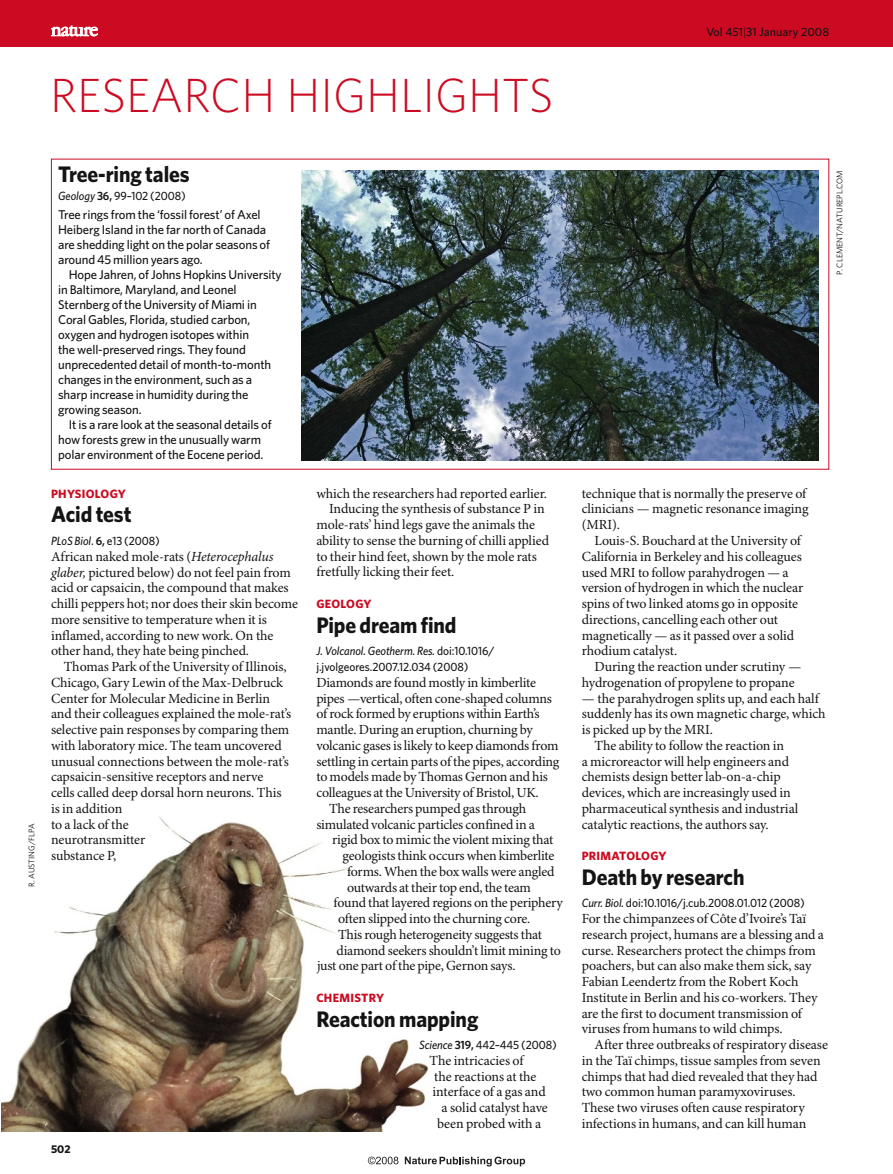
<style>
.page{position:relative;width:893px;height:1174px;background:#fff}
.page>*{position:absolute;margin:0;border:0;box-sizing:border-box;transform-origin:0 0}
.t1{font:300 48px "Whitney";color:#cc0a21}
.t2{font:700 22.5px "Whitney";letter-spacing:-.005em;color:#141414;scale:.95 1}
.t3{font:13.95px/15.8px "Minion Pro";letter-spacing:-.01em;color:#141414}
.t4{font:500 12.75px/15px "Whitney";letter-spacing:-.01em;color:#141414}
.t5{font:500 12px/15.8px "Whitney";letter-spacing:-.005em;color:#141414;scale:.95 1}
.t6{font:700 12px "Whitney";letter-spacing:.025em;color:#cc0a21}
.t7{font:500 12px "Whitney";letter-spacing:-.005em;color:#141414}
.t8{font:700 11.25px "Whitney";color:#141414}
.t9{font:8.25px "Whitney";color:#141414}
.s1{font-weight:300}
.s2{font-style:italic}
.s3{font-weight:600}
</style>
<div class="page">
<img style="left:2px;top:816px;width:427px;height:315px">
<img style="left:301px;top:170px;width:518px;height:290px">
<div style="left:0;top:0;width:893px;height:47px;background:#cc0a21"></div>
<svg style="left:51px;top:26px;width:47px;height:10px"></svg>
<svg style="left:405px;top:1156px;width:120px;height:10px"></svg>
<svg style="left:368px;top:1156px;width:30px;height:8px"></svg>
<h1 class="t1" style="left:50px;top:78px;width:505px">RESEARCH HIGHLIGHTS</h1>
<p class="t7" style="left:706px;top:27px;width:124px">Vol 451<span class="s1">|</span>31 January 2008</p>
<p class="t9" style="left:29px;top:887px;width:65px;rotate:-90deg">R. AUSTING/FLPA</p>
<h2 class="t2" style="left:58px;top:165px;width:140px">Tree-ring tales</h2>
<p class="t5" style="left:58px;top:189px;width:136px"><span class="s2">Geology</span> <span class="s3">36,</span> 99–102 (2008)</p>
<p class="t4" style="left:58px;top:208px;width:214px">Tree rings from the ‘fossil forest’ of Axel Heiberg Island in the far north of Canada are shedding light on the polar seasons of around 45 million years ago.</p>
<p class="t4" style="left:58px;top:268px;width:225px;text-indent:11px">Hope Jahren, of Johns Hopkins University in Baltimore, Maryland, and Leonel Sternberg of the University of Miami in Coral Gables, Florida, studied carbon, oxygen and hydrogen isotopes within<br>the well-preserved rings. They found unprecedented detail of month-to-month changes in the environment, such as a sharp increase in humidity during the growing season.</p>
<p class="t4" style="left:58px;top:418px;width:215px;text-indent:11px">It is a rare look at the seasonal details of how forests grew in the unusually warm polar environment of the Eocene period.</p>
<p class="t6" style="left:51px;top:489px;width:76px">PHYSIOLOGY</p>
<h2 class="t2" style="left:51px;top:506px;width:86px">Acid test</h2>
<p class="t5" style="left:51px;top:534px;width:116px"><span class="s2">PLoS Biol</span>. <span class="s3">6,</span> e13 (2008)</p>
<p class="t3" style="left:51px;top:549px;width:248px">African naked mole-rats (<span class="s2">Heterocephalus glaber,</span> pictured below) do not feel pain from acid or capsaicin, the compound that makes chilli peppers hot; nor does their skin become more sensitive to temperature when it is inflamed, according to new work. On the other hand, they hate being pinched.</p>
<p class="t3" style="left:51px;top:660px;width:242px;text-indent:13px">Thomas Park of the University of Illinois, Chicago, Gary Lewin of the Max-Delbruck Center for Molecular Medicine in Berlin and their colleagues explained the mole-rat’s selective pain responses by comparing them with laboratory mice. The team uncovered unusual connections between the mole-rat’s capsaicin-sensitive receptors and nerve<br>cells called deep dorsal horn neurons. This is in addition<br>to a lack of the<br>neurotransmitter<br>substance P,</p>
<p class="t8" style="left:51px;top:1144px;width:21px">502</p>
<p class="t9" style="left:836px;top:275px;width:106px;rotate:-90deg">P. CLEMENT/NATUREPL.COM</p>
<p class="t3" style="left:316px;top:486px;width:232px">which the researchers had reported earlier.</p>
<p class="t3" style="left:329px;top:502px;width:217px">Inducing the synthesis of substance P in</p>
<p class="t3" style="left:316px;top:518px;width:220px">mole-rats’ hind legs gave the animals the</p>
<p class="t3" style="left:316px;top:534px;width:234px">ability to sense the burning of chilli applied</p>
<p class="t3" style="left:316px;top:549px;width:222px">to their hind feet, shown by the mole rats</p>
<p class="t3" style="left:316px;top:565px;width:140px">fretfully licking their feet.</p>
<p class="t6" style="left:316px;top:599px;width:57px">GEOLOGY</p>
<h2 class="t2" style="left:316px;top:616px;width:149px">Pipe dream find</h2>
<p class="t5" style="left:316px;top:644px;width:189px"><span class="s2">J. Volcanol. Geotherm. Res.</span> doi:10.1016/ j.jvolgeores.2007.12.034 (2008)</p>
<p class="t3" style="left:316px;top:675px;width:221px">Diamonds are found mostly in kimberlite</p>
<p class="t3" style="left:316px;top:691px;width:237px">pipes —vertical, often cone-shaped columns</p>
<p class="t3" style="left:316px;top:707px;width:225px">of rock formed by eruptions within Earth’s</p>
<p class="t3" style="left:316px;top:723px;width:218px">mantle. During an eruption, churning by</p>
<p class="t3" style="left:316px;top:738px;width:244px">volcanic gases is likely to keep diamonds from</p>
<p class="t3" style="left:316px;top:754px;width:245px">settling in certain parts of the pipes, according</p>
<p class="t3" style="left:316px;top:770px;width:233px">to models made by Thomas Gernon and his</p>
<p class="t3" style="left:316px;top:786px;width:224px">colleagues at the University of Bristol, UK.</p>
<p class="t3" style="left:329px;top:801px;width:199px">The researchers pumped gas through</p>
<p class="t3" style="left:316px;top:817px;width:220px">simulated volcanic particles confined in a</p>
<p class="t3" style="left:332px;top:833px;width:223px">rigid box to mimic the violent mixing that</p>
<p class="t3" style="left:343px;top:849px;width:213px">geologists think occurs when kimberlite</p>
<p class="t3" style="left:347px;top:864px;width:209px">forms. When the box walls were angled</p>
<p class="t3" style="left:347px;top:880px;width:185px">outwards at their top end, the team</p>
<p class="t3" style="left:334px;top:896px;width:231px">found that layered regions on the periphery</p>
<p class="t3" style="left:338px;top:912px;width:194px">often slipped into the churning core.</p>
<p class="t3" style="left:338px;top:927px;width:205px">This rough heterogeneity suggests that</p>
<p class="t3" style="left:337px;top:943px;width:226px">diamond seekers shouldn’t limit mining to</p>
<p class="t3" style="left:317px;top:959px;width:200px">just one part of the pipe, Gernon says.</p>
<p class="t6" style="left:316px;top:993px;width:69px">CHEMISTRY</p>
<h2 class="t2" style="left:316px;top:1010px;width:172px">Reaction mapping</h2>
<p class="t5" style="left:419px;top:1038px;width:146px"><span class="s2">Science</span> <span class="s3">319,</span> 442–445 (2008)</p>
<p class="t3" style="left:430px;top:1053px;width:95px">The intricacies of</p>
<p class="t3" style="left:434px;top:1069px;width:104px">the reactions at the</p>
<p class="t3" style="left:433px;top:1085px;width:115px">interface of a gas and</p>
<p class="t3" style="left:442px;top:1101px;width:108px">a solid catalyst have</p>
<p class="t3" style="left:437px;top:1116px;width:106px">been probed with a</p>
<p class="t3" style="left:582px;top:486px;width:228px">technique that is normally the preserve of clinicians — magnetic resonance imaging (MRI).</p>
<p class="t3" style="left:582px;top:534px;width:223px;text-indent:13px">Louis-S. Bouchard at the University of California in Berkeley and his colleagues used MRI to follow parahydrogen — a version of hydrogen in which the nuclear spins of two linked atoms go in opposite directions, cancelling each other out magnetically — as it passed over a solid rhodium catalyst.</p>
<p class="t3" style="left:582px;top:660px;width:221px;text-indent:13px">During the reaction under scrutiny — hydrogenation of propylene to propane</p>
<p class="t3" style="left:582px;top:691px;width:239px">— the parahydrogen splits up, and each half</p>
<p class="t3" style="left:582px;top:707px;width:245px">suddenly has its own magnetic charge, which</p>
<p class="t3" style="left:582px;top:723px;width:133px">is picked up by the MRI.</p>
<p class="t3" style="left:594px;top:738px;width:191px">The ability to follow the reaction in</p>
<p class="t3" style="left:582px;top:754px;width:209px">a microreactor will help engineers and</p>
<p class="t3" style="left:582px;top:770px;width:201px">chemists design better lab-on-a-chip</p>
<p class="t3" style="left:582px;top:786px;width:211px">devices, which are increasingly used in</p>
<p class="t3" style="left:582px;top:801px;width:218px">pharmaceutical synthesis and industrial</p>
<p class="t3" style="left:582px;top:817px;width:188px">catalytic reactions, the authors say.</p>
<p class="t6" style="left:582px;top:851px;width:86px">PRIMATOLOGY</p>
<h2 class="t2" style="left:582px;top:868px;width:173px">Death by research</h2>
<p class="t5" style="left:582px;top:896px;width:236px"><span class="s2">Curr. Biol.</span> doi:10.1016/j.cub.2008.01.012 (2008)</p>
<p class="t3" style="left:582px;top:912px;width:244px">For the chimpanzees of Côte d’Ivoire’s Taï research project, humans are a blessing and a curse. Researchers protect the chimps from poachers, but can also make them sick, say Fabian Leendertz from the Robert Koch Institute in Berlin and his co-workers. They are the first to document transmission of viruses from humans to wild chimps.</p>
<p class="t3" style="left:582px;top:1038px;width:248px;text-indent:13px">After three outbreaks of respiratory disease in the Taï chimps, tissue samples from seven chimps that had died revealed that they had two common human paramyxoviruses.<br>These two viruses often cause respiratory infections in humans, and can kill human</p>
</div>
